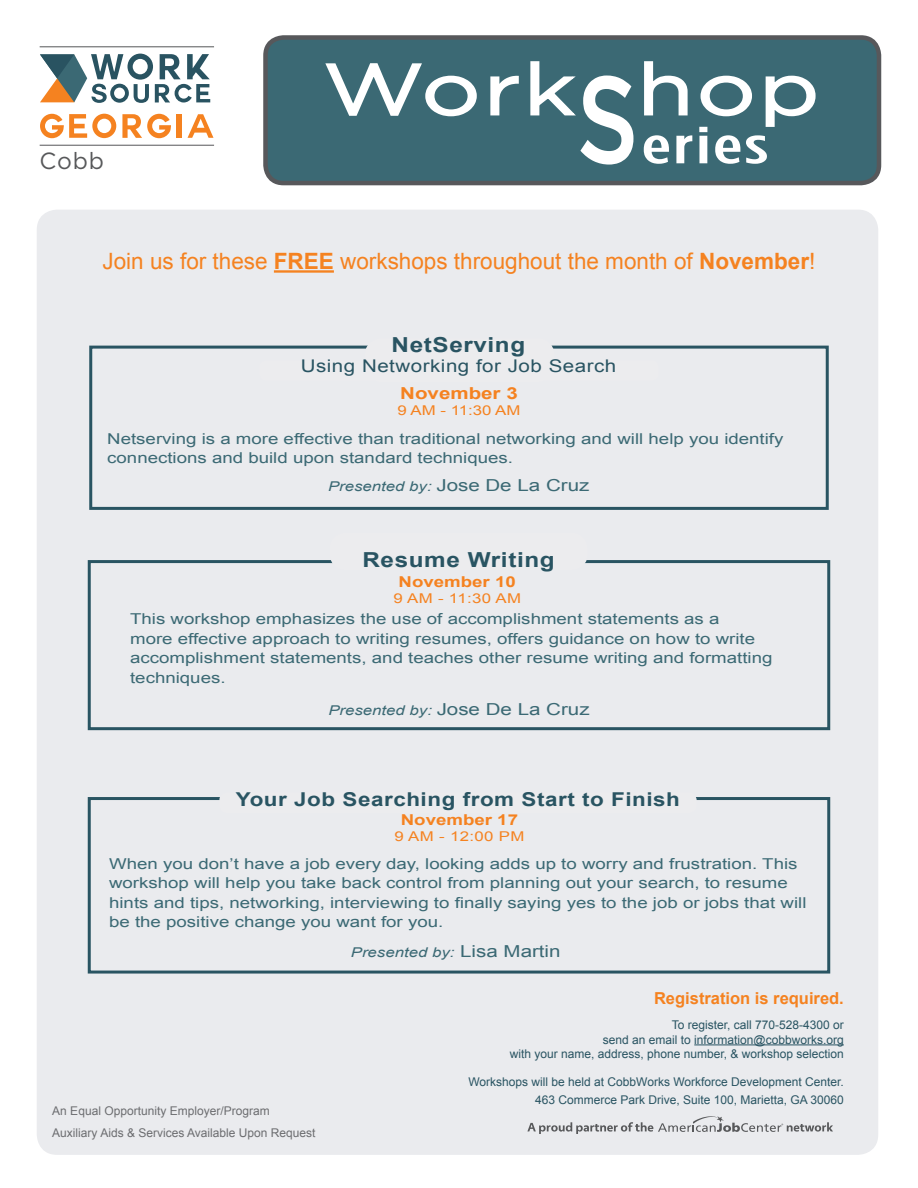
<style>
.page{position:relative;width:918px;height:1188px;background:#fff}
.page>*{position:absolute;margin:0;border:0;box-sizing:border-box;transform-origin:0 0}
.t1{font:500 123.75px "Gotham";color:#fff;scale:.79 1}
.t2{font:71.7px "Gotham";letter-spacing:.03em;color:#fff;scale:1.28 1}
.t3{font:500 51.75px "Gotham Condensed";letter-spacing:.03em;color:#fff;scale:1.6 1}
.t4{font:23.4px "Gotham";color:#57585a}
.t5{font:22.5px "Arial";color:#f58220}
.t6{font:700 20.7px "Arial";letter-spacing:.025em;color:#295462;scale:1.17 1}
.t7{font:700 19.05px "Arial";letter-spacing:.025em;color:#295462;scale:1.17 1}
.t8{font:17.55px "Arial";letter-spacing:.025em;color:#295462;scale:1.17 1}
.t9{font:700 16.5px "Arial";color:#f58220}
.t10{font:700 16.5px "Arial";color:#f58220;scale:1.24 1}
.t11{font:15px/19.5px "Arial";color:#3b6974;scale:1.24 1}
.t12{font:700 15px "Arial";color:#f58220;scale:1.24 1}
.t13{font:italic 13.5px "Arial";color:#3b6974;scale:1.24 1}
.t14{font:13.5px "Arial";letter-spacing:.02em;color:#f58220;scale:1.24 1}
.t15{font:12px "Arial";color:#295462}
.t16{font:12px "Arial";color:#6c6d70}
.s1{font-weight:700}
.s2{font-style:normal;font-size:16.5px}
</style>
<div class="page">
<div style="left:266px;top:38px;width:613px;height:145px;background:#3b6974;border-radius:18px"></div>
<div style="left:263px;top:35px;width:618px;height:150px;border:4px solid #57585b;border-radius:18px"></div>
<div style="left:39px;top:212px;width:837px;height:941px;background:#eaebee;border-radius:18px"></div>
<div style="left:37px;top:210px;width:841px;height:945px;border:4px solid #eaebee;border-radius:18px"></div>
<svg style="left:527px;top:1116px;width:306px;height:18px"></svg>
<hr style="left:694px;top:1044px;width:150px;height:1px;background:#295462">
<hr style="left:274px;top:270px;width:60px;height:3px;background:#f58220">
<div style="left:88px;top:560px;width:742px;height:170px;border:3px solid #295462"></div>
<div style="left:89px;top:346px;width:740px;height:164px;border:3px solid #295462"></div>
<div style="left:88px;top:797px;width:742px;height:177px;border:3px solid #295462"></div>
<svg style="left:325px;top:63px;width:152px;height:54px"></svg>
<svg style="left:490px;top:75px;width:29px;height:41px"></svg>
<svg style="left:530px;top:61px;width:46px;height:55px"></svg>
<svg style="left:644px;top:61px;width:44px;height:55px"></svg>
<svg style="left:700px;top:75px;width:52px;height:42px"></svg>
<svg style="left:765px;top:75px;width:51px;height:52px"></svg>
<svg style="left:40px;top:114px;width:76px;height:24px"></svg>
<svg style="left:122px;top:114px;width:49px;height:24px"></svg>
<div style="left:177px;top:114px;width:5px;height:24px;background:#f58220"></div>
<svg style="left:188px;top:114px;width:26px;height:24px"></svg>
<svg style="left:40px;top:54px;width:170px;height:49px"></svg>
<hr style="left:40px;top:145px;width:174px;height:1px;background:#57585a">
<hr style="left:40px;top:47px;width:174px;height:1px;background:#57585a">
<div style="left:365px;top:338px;width:190px;height:44px;background:#ececee;border-radius:18px"></div>
<div style="left:219px;top:792px;width:478px;height:21px;background:#ececee;border-radius:8px"></div>
<div style="left:330px;top:533px;width:258px;height:37px;background:#ececee;border-radius:16px"></div>
<p class="t4" style="left:40px;top:147px;width:66px">Cobb</p>
<p class="t2" style="left:323px;top:49px;width:390px">Work hop</p>
<p class="t1" style="left:576px;top:49px;width:81px">S</p>
<p class="t3" style="left:642px;top:117px;width:80px">eries</p>
<p class="t5" style="left:103px;top:246px;width:714px">Join us for these <span class="s1">FREE</span> workshops throughout the month of <span class="s1">November</span>!</p>
<p class="t6" style="left:392px;top:331px;width:116px">NetServing</p>
<p class="t8" style="left:301px;top:355px;width:271px">Using Networking for Job Search</p>
<p class="t10" style="left:400px;top:382px;width:96px">November 3</p>
<p class="t14" style="left:398px;top:402px;width:101px">9 AM - 11:30 AM</p>
<p class="t11" style="left:107px;top:429px;width:547px">Netserving is a more effective than traditional networking and will help you identify connections and build upon standard techniques.</p>
<p class="t13" style="left:328px;top:477px;width:212px">Presented by: <span class="s2">Jose De La Cruz</span></p>
<p class="t6" style="left:362px;top:546px;width:166px">Resume Writing</p>
<p class="t12" style="left:399px;top:572px;width:96px">November 10</p>
<p class="t14" style="left:393px;top:590px;width:104px">9 AM - 11:30 AM</p>
<p class="t11" style="left:130px;top:610px;width:520px">This workshop emphasizes the use of accomplishment statements as a<br>more effective approach to writing resumes, offers guidance on how to write accomplishment statements, and teaches other resume writing and formatting techniques.</p>
<p class="t13" style="left:328px;top:702px;width:212px">Presented by: <span class="s2">Jose De La Cruz</span></p>
<p class="t7" style="left:236px;top:786px;width:381px">Your Job Searching from Start to Finish</p>
<p class="t12" style="left:401px;top:810px;width:96px">November 17</p>
<p class="t14" style="left:395px;top:828px;width:106px">9 AM - 12:00 PM</p>
<p class="t11" style="left:109px;top:854px;width:564px">When you don’t have a job every day, looking adds up to worry and frustration. This workshop will help you take back control from planning out your search, to resume hints and tips, networking, interviewing to finally saying yes to the job or jobs that will be the positive change you want for you.</p>
<p class="t16" style="left:52px;top:1103px;width:219px">An Equal Opportunity Employer/Program</p>
<p class="t16" style="left:52px;top:1125px;width:265px">Auxiliary Aids &amp; Services Available Upon Request</p>
<p class="t13" style="left:351px;top:944px;width:171px">Presented by: <span class="s2">Lisa Martin</span></p>
<p class="t9" style="left:654px;top:988px;width:191px">Registration is required.</p>
<p class="t15" style="left:672px;top:1017px;width:174px">To register, call 770-528-4300 or</p>
<p class="t15" style="left:603px;top:1032px;width:242px">send an email to information@cobbworks.org</p>
<p class="t15" style="left:510px;top:1046px;width:336px">with your name, address, phone number, &amp; workshop selection</p>
<p class="t15" style="left:468px;top:1074px;width:377px">Workshops will be held at CobbWorks Workforce Development Center.</p>
<p class="t15" style="left:535px;top:1092px;width:310px">463 Commerce Park Drive, Suite 100, Marietta, GA 30060</p>
</div>
